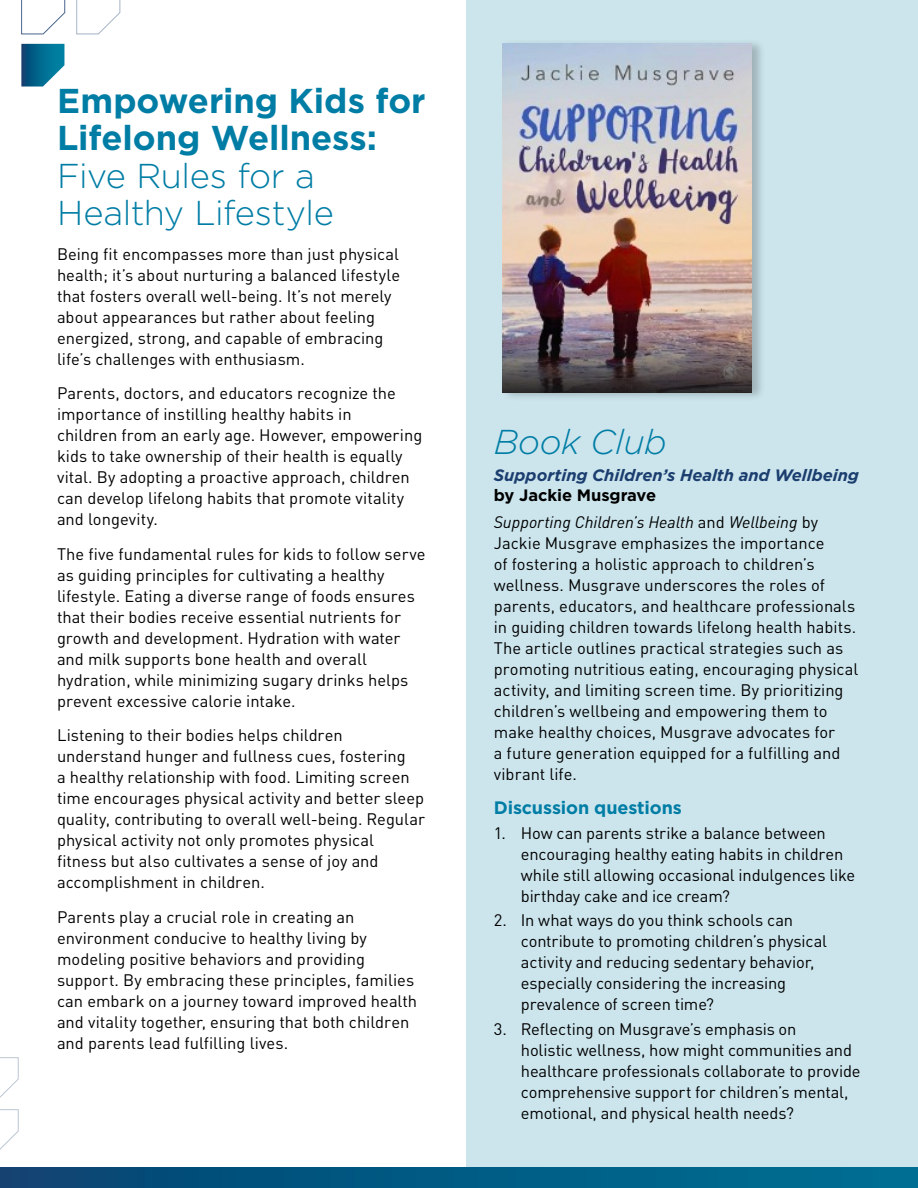
<style>
.page{position:relative;width:918px;height:1188px;background:#fff}
.page>*{position:absolute;margin:0;border:0;box-sizing:border-box;transform-origin:0 0}
.t1{font:700 34.5px/37.5px "Gotham";color:#007da5}
.t2{font:300 34.5px/37.5px "Gotham";letter-spacing:-.015em;color:#007da5}
.t3{font:italic 300 34.5px "Gotham";letter-spacing:-.01em;color:#007da5}
.t4{font:700 18px "Gotham";letter-spacing:-.005em;color:#007da5}
.t5{font:16.5px/21px "DINOT";color:#000}
.t6{font:italic 700 16.5px "Gotham";letter-spacing:-.005em;color:#1b3e6f}
.t7{font:700 16.5px "Gotham";letter-spacing:-.005em;color:#000}
.s1{font-style:italic}
</style>
<div class="page">
<svg style="left:0;top:1109px;width:19px;height:41px"></svg>
<svg style="left:0;top:1057px;width:19px;height:41px"></svg>
<svg style="left:21px;top:0;width:45px;height:35px"></svg>
<svg style="left:76px;top:0;width:45px;height:35px"></svg>
<svg style="left:21px;top:44px;width:43px;height:43px;background:#257a9c"></svg>
<div style="left:467px;top:0;width:451px;height:1174px;background:#cce5ed"></div>
<div style="left:0;top:1167px;width:918px;height:21px;background:linear-gradient(to right,#084473,#007194)"></div>
<div style="left:501px;top:38px;width:265px;height:363px;background:#000;opacity:.22"></div>
<img style="left:502px;top:44px;width:250px;height:348px">
<h1 class="t1" style="left:57px;top:81px;width:370px">Empowering Kids for<br>Lifelong Wellness:</h1>
<h1 class="t2" style="left:57px;top:156px;width:278px">Five Rules for a<br>Healthy Lifestyle</h1>
<p class="t5" style="left:57px;top:243px;width:345px">Being fit encompasses more than just physical health; it’s about nurturing a balanced lifestyle that fosters overall well-being. It’s not merely about appearances but rather about feeling energized, strong, and capable of embracing life’s challenges with enthusiasm.</p>
<p class="t5" style="left:57px;top:382px;width:367px">Parents, doctors, and educators recognize the importance of instilling healthy habits in<br>children from an early age. However, empowering kids to take ownership of their health is equally vital. By adopting a proactive approach, children can develop lifelong habits that promote vitality and longevity.</p>
<p class="t5" style="left:57px;top:543px;width:370px">The five fundamental rules for kids to follow serve as guiding principles for cultivating a healthy lifestyle. Eating a diverse range of foods ensures that their bodies receive essential nutrients for growth and development. Hydration with water and milk supports bone health and overall hydration, while minimizing sugary drinks helps prevent excessive calorie intake.</p>
<p class="t5" style="left:57px;top:724px;width:370px">Listening to their bodies helps children understand hunger and fullness cues, fostering<br>a healthy relationship with food. Limiting screen time encourages physical activity and better sleep quality, contributing to overall well-being. Regular physical activity not only promotes physical fitness but also cultivates a sense of joy and accomplishment in children.</p>
<p class="t5" style="left:57px;top:906px;width:362px">Parents play a crucial role in creating an environment conducive to healthy living by modeling positive behaviors and providing support. By embracing these principles, families can embark on a journey toward improved health and vitality together, ensuring that both children and parents lead fulfilling lives.</p>
<h1 class="t3" style="left:494px;top:420px;width:175px">Book Club</h1>
<p class="t6" style="left:494px;top:464px;width:367px">Supporting Children’s Health and Wellbeing</p>
<p class="t7" style="left:494px;top:484px;width:164px">by Jackie Musgrave</p>
<p class="t5" style="left:494px;top:512px;width:366px"><span class="s1">Supporting Children’s Health</span> and <span class="s1">Wellbeing</span> by Jackie Musgrave emphasizes the importance<br>of fostering a holistic approach to children’s wellness. Musgrave underscores the roles of parents, educators, and healthcare professionals in guiding children towards lifelong health habits.<br>The article outlines practical strategies such as promoting nutritious eating, encouraging physical activity, and limiting screen time. By prioritizing children’s wellbeing and empowering them to make healthy choices, Musgrave advocates for<br>a future generation equipped for a fulfilling and vibrant life.</p>
<p class="t4" style="left:494px;top:796px;width:190px">Discussion questions</p>
<p class="t5" style="left:521px;top:822px;width:336px;text-indent:-27px">1. How can parents strike a balance between encouraging healthy eating habits in children while still allowing occasional indulgences like birthday cake and ice cream?</p>
<p class="t5" style="left:521px;top:909px;width:308px;text-indent:-27px">2. In what ways do you think schools can contribute to promoting children’s physical activity and reducing sedentary behavior, especially considering the increasing prevalence of screen time?</p>
<p class="t5" style="left:521px;top:1018px;width:341px;text-indent:-27px">3. Reflecting on Musgrave’s emphasis on<br>holistic wellness, how might communities and healthcare professionals collaborate to provide comprehensive support for children’s mental, emotional, and physical health needs?</p>
</div>
